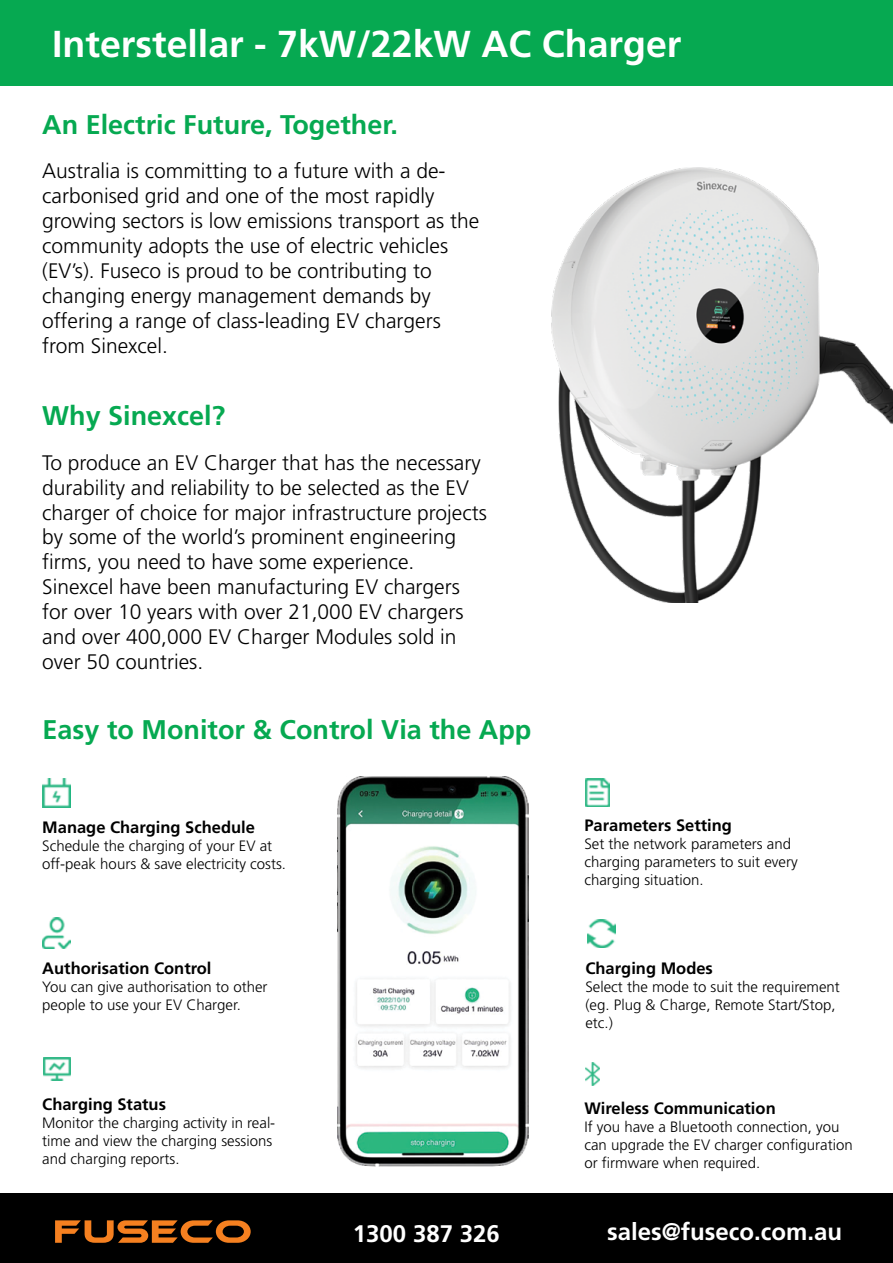
<style>
.page{position:relative;width:893px;height:1263px;background:#fff}
.page>*{position:absolute;margin:0;border:0;box-sizing:border-box;transform-origin:0 0}
.t1{font:700 37.5px "Frutiger";color:#fff}
.t2{font:700 27px "Frutiger";color:#06a951}
.t3{font:700 24px "Frutiger";color:#fff}
.t4{font:300 21px/24.9px "Frutiger";color:#000}
.t5{font:700 16.5px "Frutiger";color:#000}
.t6{font:300 15px/18px "Frutiger";color:#000}
</style>
<div class="page">
<div style="left:0;top:1194px;width:893px;height:69px;background:#000"></div>
<svg style="left:55px;top:1220px;width:196px;height:23px"></svg>
<div style="left:0;top:0;width:893px;height:85px;background:#06a951"></div>
<img style="left:337px;top:777px;width:192px;height:390px">
<img style="left:43px;top:778px;width:27px;height:29px">
<img style="left:42px;top:918px;width:28px;height:31px">
<img style="left:43px;top:1057px;width:27px;height:23px">
<img style="left:585px;top:778px;width:24px;height:28px">
<img style="left:588px;top:920px;width:28px;height:27px">
<img style="left:586px;top:1063px;width:14px;height:22px">
<img style="left:455px;top:85px;width:438px;height:517px">
<h1 class="t1" style="left:52px;top:22px;width:631px">Interstellar - 7kW/22kW AC Charger</h1>
<p class="t2" style="left:42px;top:108px;width:357px">An Electric Future, Together.</p>
<p class="t4" style="left:42px;top:159px;width:439px">Australia is committing to a future with a de&shy;carbonised grid and one of the most rapidly growing sectors is low emissions transport as the community adopts the use of electric vehicles (EV’s). Fuseco is proud to be contributing to changing energy management demands by offering a range of class-leading EV chargers from Sinexcel.</p>
<p class="t2" style="left:42px;top:400px;width:185px">Why Sinexcel?</p>
<p class="t4" style="left:42px;top:450px;width:446px">To produce an EV Charger that has the necessary durability and reliability to be selected as the EV charger of choice for major infrastructure projects by some of the world’s prominent engineering firms, you need to have some experience.<br>Sinexcel have been manufacturing EV chargers for over 10 years with over 21,000 EV chargers and over 400,000 EV Charger Modules sold in over 50 countries.</p>
<p class="t2" style="left:43px;top:713px;width:490px">Easy to Monitor &amp; Control Via the App</p>
<p class="t5" style="left:42px;top:817px;width:214px">Manage Charging Schedule</p>
<p class="t6" style="left:42px;top:837px;width:245px">Schedule the charging of your EV at off-peak hours &amp; save electricity costs.</p>
<p class="t5" style="left:42px;top:959px;width:171px">Authorisation Control</p>
<p class="t6" style="left:42px;top:978px;width:227px">You can give authorisation to other people to use your EV Charger.</p>
<p class="t5" style="left:42px;top:1095px;width:125px">Charging Status</p>
<p class="t6" style="left:42px;top:1114px;width:235px">Monitor the charging activity in real&shy;time and view the charging sessions and charging reports.</p>
<p class="t5" style="left:584px;top:815px;width:149px">Parameters Setting</p>
<p class="t6" style="left:584px;top:834px;width:215px">Set the network parameters and charging parameters to suit every charging situation.</p>
<p class="t5" style="left:585px;top:959px;width:129px">Charging Modes</p>
<p class="t6" style="left:585px;top:978px;width:256px">Select the mode to suit the requirement (eg. Plug &amp; Charge, Remote Start/Stop, etc.)</p>
<p class="t5" style="left:584px;top:1098px;width:193px">Wireless Communication</p>
<p class="t6" style="left:584px;top:1117px;width:270px">If you have a Bluetooth connection, you can upgrade the EV charger configuration or firmware when required.</p>
<p class="t3" style="left:353px;top:1220px;width:148px">1300 387 326</p>
<p class="t3" style="left:607px;top:1217px;width:237px">sales@fuseco.com.au</p>
</div>
